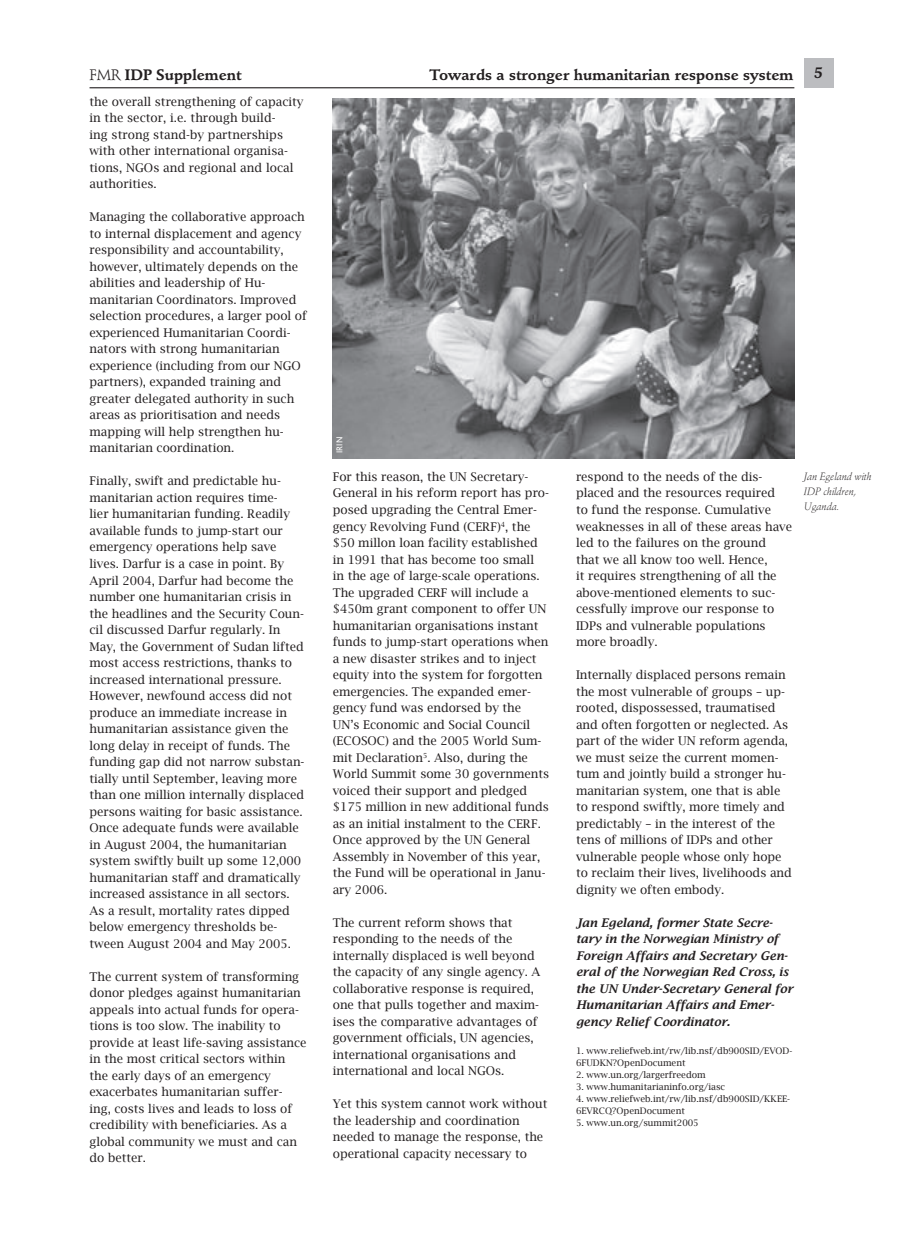
<style>
.page{position:relative;width:902px;height:1259px;background:#fff}
.page>*{position:absolute;margin:0;border:0;box-sizing:border-box;transform-origin:0 0}
.running_header{font:700 15px "Stempel Schneidler";color:#231f20}
.body_copy{font:12px/16.5px "Lucida Bright";color:#231f20}
.bios{font:italic 600 12px/16.5px "Lucida Bright";color:#231f20}
.captions{font:italic 300 10.5px/15px "Stempel Schneidler";color:#231f20}
.body_copy-2{font:9px/12px "Lucida Bright";color:#231f20}
.photo_credits{font:9px "Bliss";color:#fff}
.s1{font-weight:400}
</style>
<div class="page">
<img style="left:332px;top:99px;width:462px;height:360px">
<div style="left:804px;top:59px;width:30px;height:29px;background:#bcbdc0"></div>
<hr style="left:90px;top:87px;width:704px;height:1px;background:#231f20">
<p class="running_header" style="left:90px;top:66px;width:154px"><span class="s1">FMR</span> IDP Supplement</p>
<p class="running_header" style="left:429px;top:65px;width:365px">Towards a stronger humanitarian response system</p>
<p class="running_header" style="left:814px;top:63px;width:10px">5</p>
<p class="body_copy" style="left:90px;top:93px;width:215px">the overall strengthening of capacity in the sector, i.e. through build-<br>ing strong stand-by partnerships with other international organisa&shy;tions, NGOs and regional and local authorities.</p>
<p class="body_copy" style="left:90px;top:209px;width:219px">Managing the collaborative approach to internal displacement and agency responsibility and accountability, however, ultimately depends on the abilities and leadership of Hu&shy;manitarian Coordinators. Improved selection procedures, a larger pool of experienced Humanitarian Coordi&shy;nators with strong humanitarian experience (including from our NGO partners), expanded training and greater delegated authority in such areas as prioritisation and needs mapping will help strengthen hu&shy;manitarian coordination.</p>
<p class="body_copy" style="left:90px;top:473px;width:216px">Finally, swift and predictable hu&shy;manitarian action requires time-<br>lier humanitarian funding. Readily available funds to jump-start our emergency operations help save lives. Darfur is a case in point. By April 2004, Darfur had become the number one humanitarian crisis in the headlines and the Security Coun&shy;cil discussed Darfur regularly. In May, the Government of Sudan lifted most access restrictions, thanks to increased international pressure.<br>However, newfound access did not produce an immediate increase in humanitarian assistance given the long delay in receipt of funds. The funding gap did not narrow substan&shy;tially until September, leaving more than one million internally displaced persons waiting for basic assistance.<br>Once adequate funds were available in August 2004, the humanitarian system swiftly built up some 12,000 humanitarian staff and dramatically increased assistance in all sectors.<br>As a result, mortality rates dipped below emergency thresholds be&shy;tween August 2004 and May 2005.</p>
<p class="body_copy" style="left:90px;top:968px;width:219px">The current system of transforming donor pledges against humanitarian appeals into actual funds for opera&shy;tions is too slow. The inability to provide at least life-saving assistance in the most critical sectors within the early days of an emergency exacerbates humanitarian suffer&shy;ing, costs lives and leads to loss of credibility with beneficiaries. As a global community we must and can do better.</p>
<p class="photo_credits" style="left:335px;top:453px;width:17px;rotate:-90deg">IRIN</p>
<p class="body_copy" style="left:333px;top:468px;width:218px">For this reason, the UN Secretary-General in his reform report has pro&shy;posed upgrading the Central Emer&shy;gency Revolving Fund (CERF)<sup>4</sup>, the $50 millon loan facility established in 1991 that has become too small<br>in the age of large-scale operations.<br>The upgraded CERF will include a $450m grant component to offer UN humanitarian organisations instant funds to jump-start operations when a new disaster strikes and to inject equity into the system for forgotten emergencies. The expanded emer&shy;gency fund was endorsed by the UN’s Economic and Social Council (ECOSOC) and the 2005 World Sum&shy;mit Declaration<sup>5</sup>. Also, during the World Summit some 30 governments voiced their support and pledged $175 million in new additional funds as an initial instalment to the CERF.<br>Once approved by the UN General Assembly in November of this year, the Fund will be operational in Janu&shy;ary 2006.</p>
<p class="body_copy" style="left:333px;top:914px;width:209px">The current reform shows that responding to the needs of the internally displaced is well beyond the capacity of any single agency. A collaborative response is required, one that pulls together and maxim&shy;ises the comparative advantages of government officials, UN agencies, international organisations and international and local NGOs.</p>
<p class="body_copy" style="left:333px;top:1095px;width:216px">Yet this system cannot work without the leadership and coordination needed to manage the response, the operational capacity necessary to</p>
<p class="body_copy" style="left:576px;top:468px;width:218px">respond to the needs of the dis&shy;placed and the resources required<br>to fund the response. Cumulative weaknesses in all of these areas have led to the failures on the ground that we all know too well. Hence,<br>it requires strengthening of all the above-mentioned elements to suc&shy;cessfully improve our response to<br>IDPs and vulnerable populations more broadly.</p>
<p class="body_copy" style="left:576px;top:666px;width:217px">Internally displaced persons remain the most vulnerable of groups – up&shy;rooted, dispossessed, traumatised and often forgotten or neglected. As part of the wider UN reform agenda, we must seize the current momen&shy;tum and jointly build a stronger hu&shy;manitarian system, one that is able to respond swiftly, more timely and predictably – in the interest of the tens of millions of IDPs and other vulnerable people whose only hope to reclaim their lives, livelihoods and dignity we often embody.</p>
<p class="bios" style="left:576px;top:914px;width:219px">Jan Egeland, former State Secre&shy;tary in the Norwegian Ministry of<br>Foreign Affairs and Secretary Gen&shy;eral of the Norwegian Red Cross, is the UN Under-Secretary General for<br>Humanitarian Affairs and Emer&shy;gency Relief Coordinator.</p>
<p class="body_copy-2" style="left:576px;top:1044px;width:218px">1. www.reliefweb.int/rw/lib.nsf/db900SID/EVOD-<br>6FUDKN?OpenDocument</p>
<p class="body_copy-2" style="left:576px;top:1068px;width:131px">2. www.un.org/largerfreedom</p>
<p class="body_copy-2" style="left:576px;top:1080px;width:151px">3. www.humanitarianinfo.org/iasc</p>
<p class="body_copy-2" style="left:576px;top:1092px;width:216px">4. www.reliefweb.int/rw/lib.nsf/db900SID/KKEE-<br>6EVRCQ?OpenDocument</p>
<p class="body_copy-2" style="left:576px;top:1116px;width:124px">5. www.un.org/summit2005</p>
<p class="captions" style="left:804px;top:469px;width:69px">Jan Egeland with<br>IDP children,<br>Uganda.</p>
</div>
